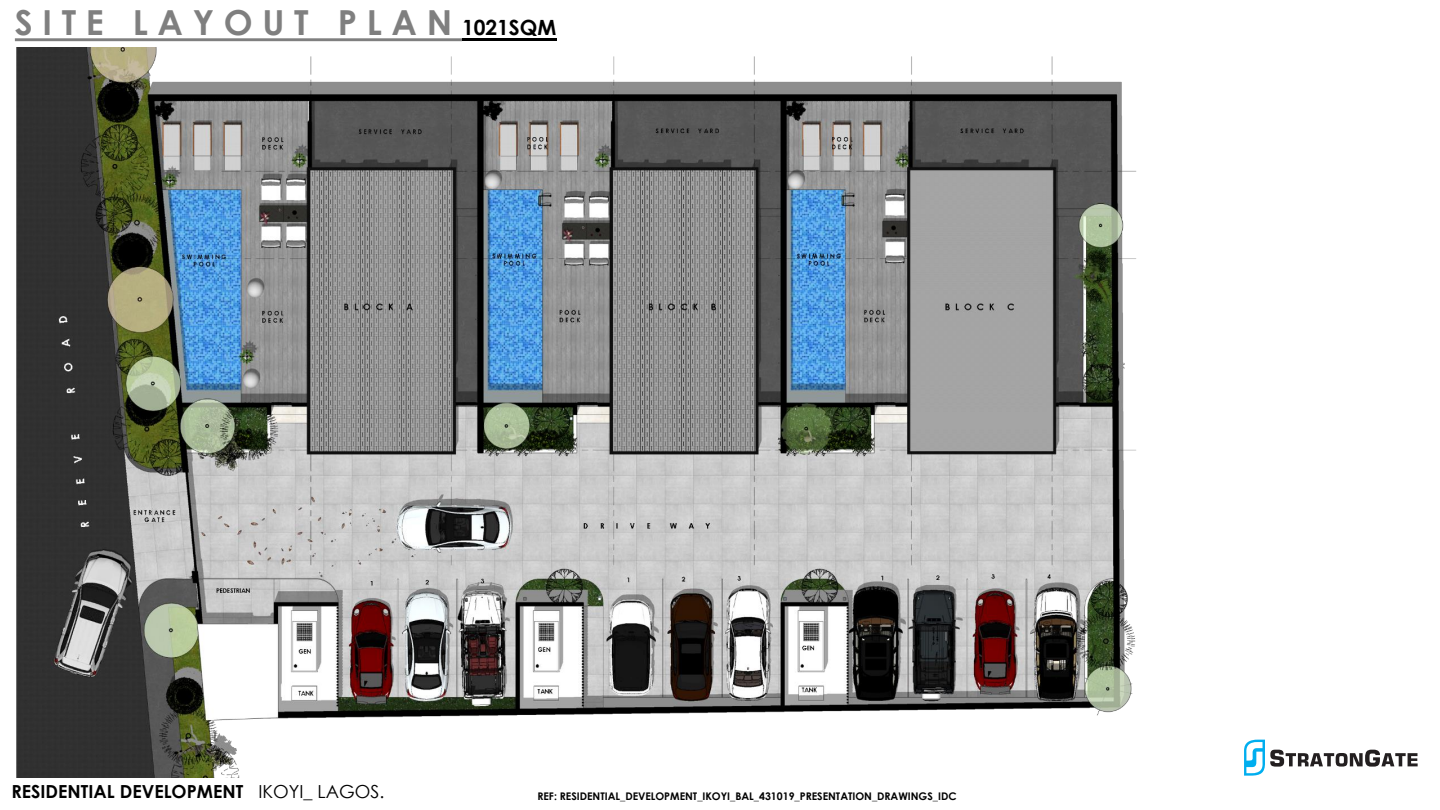
<style>
.page{position:relative;width:1440px;height:810px;background:#fff}
.page>*{position:absolute;margin:0;border:0;box-sizing:border-box;transform-origin:0 0}
.t1{font:700 34.5px "Century Gothic";color:#7f7f7f}
.t2{font:700 18px "Century Gothic";color:#000}
.t3{font:700 10.5px "Century Gothic";color:#000}
.s1{font-size:21px;color:#000}
.s2{font-weight:400}
</style>
<div class="page">
<img style="left:16px;top:47px;width:1121px;height:731px">
<svg style="left:15px;top:38px;width:447px;height:3px"></svg>
<hr style="left:462px;top:38px;width:94px;height:3px;background:#000">
<svg style="left:1244px;top:740px;width:173px;height:36px"></svg>
<h1 class="t1" style="left:15px;top:1px;width:543px">S I T E L A Y O U T P L A N <span class="s1">1021SQM</span></h1>
<h2 class="t2" style="left:11px;top:779px;width:374px">RESIDENTIAL DEVELOPMENT <span class="s2">IKOYI_ LAGOS.</span></h2>
<p class="t3" style="left:537px;top:789px;width:421px">REF: RESIDENTIAL_DEVELOPMENT_IKOYI_BAL_431019_PRESENTATION_DRAWINGS_IDC</p>
</div>
